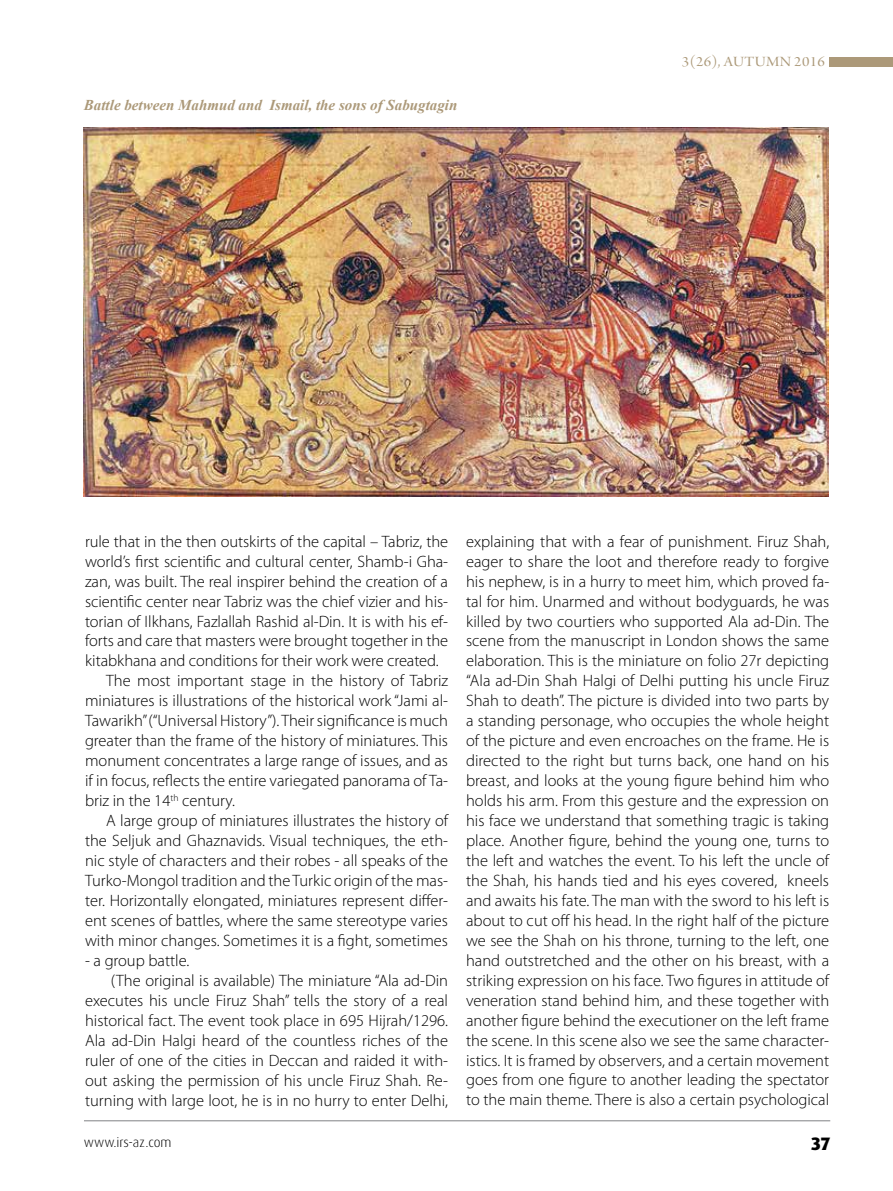
<style>
.page{position:relative;width:893px;height:1191px;background:#fff}
.page>*{position:absolute;margin:0;border:0;box-sizing:border-box;transform-origin:0 0}
.t1{font:800 18px "Dax Pro";color:#000}
.t2{font:300 16.5px/20px "Myriad Pro";color:#000;text-align:justify}
.t3{font:italic 700 15px "Times New Roman";color:#ac9979}
.t4{font:15px "Arno Pro Display";letter-spacing:.02em;color:#ac9979;scale:1.1 1}
.t5{font:300 13.5px "Dax Pro";color:#000}
</style>
<div class="page">
<hr style="left:84px;top:1120px;width:746px;height:1px;background:#808285">
<div style="left:829px;top:57px;width:64px;height:9px;background:#ac9979"></div>
<img style="left:84px;top:128px;width:744px;height:369px">
<p class="t3" style="left:84px;top:94px;width:375px">Battle between Mahmud and Ismail, the sons of Sabugtagin</p>
<p class="t4" style="left:682px;top:53px;width:132px">3(26), AUTUMN 2016</p>
<p class="t2" style="left:85px;top:531px;width:365px">rule that in the then outskirts of the capital – Tabriz, the</p>
<p class="t2" style="left:85px;top:551px;width:365px">world’s first scientific and cultural center, Shamb-i Gha-</p>
<p class="t2" style="left:85px;top:571px;width:365px">zan, was built. The real inspirer behind the creation of a</p>
<p class="t2" style="left:85px;top:591px;width:365px">scientific center near Tabriz was the chief vizier and his-</p>
<p class="t2" style="left:85px;top:611px;width:365px">torian of Ilkhans, Fazlallah Rashid al-Din. It is with his ef-</p>
<p class="t2" style="left:85px;top:631px;width:365px">forts and care that masters were brought together in the</p>
<p class="t2" style="left:85px;top:651px;width:355px">kitabkhana and conditions for their work were created.</p>
<p class="t2" style="left:106px;top:671px;width:343px">The most important stage in the history of Tabriz</p>
<p class="t2" style="left:85px;top:691px;width:365px">miniatures is illustrations of the historical work “Jami al-</p>
<p class="t2" style="left:85px;top:711px;width:365px">Tawarikh” (“Universal History”). Their significance is much</p>
<p class="t2" style="left:85px;top:731px;width:365px">greater than the frame of the history of miniatures. This</p>
<p class="t2" style="left:85px;top:751px;width:365px">monument concentrates a large range of issues, and as</p>
<p class="t2" style="left:85px;top:771px;width:365px">if in focus, reflects the entire variegated panorama of Ta-</p>
<p class="t2" style="left:85px;top:791px;width:152px">briz in the 14<sup>th</sup> century.</p>
<p class="t2" style="left:106px;top:811px;width:343px">A large group of miniatures illustrates the history of</p>
<p class="t2" style="left:85px;top:831px;width:365px">the Seljuk and Ghaznavids. Visual techniques, the eth-</p>
<p class="t2" style="left:85px;top:851px;width:365px">nic style of characters and their robes - all speaks of the</p>
<p class="t2" style="left:85px;top:870px;width:365px">Turko-Mongol tradition and the Turkic origin of the mas-</p>
<p class="t2" style="left:85px;top:890px;width:365px">ter. Horizontally elongated, miniatures represent differ-</p>
<p class="t2" style="left:85px;top:910px;width:365px">ent scenes of battles, where the same stereotype varies</p>
<p class="t2" style="left:85px;top:930px;width:365px">with minor changes. Sometimes it is a fight, sometimes</p>
<p class="t2" style="left:85px;top:950px;width:106px">- a group battle.</p>
<p class="t2" style="left:111px;top:970px;width:339px">(The original is available) The miniature “Ala ad-Din</p>
<p class="t2" style="left:85px;top:990px;width:365px">executes his uncle Firuz Shah” tells the story of a real</p>
<p class="t2" style="left:85px;top:1010px;width:365px">historical fact. The event took place in 695 Hijrah/1296.</p>
<p class="t2" style="left:85px;top:1030px;width:364px">Ala ad-Din Halgi heard of the countless riches of the</p>
<p class="t2" style="left:85px;top:1050px;width:365px">ruler of one of the cities in Deccan and raided it with-</p>
<p class="t2" style="left:85px;top:1070px;width:365px">out asking the permission of his uncle Firuz Shah. Re-</p>
<p class="t2" style="left:85px;top:1090px;width:365px">turning with large loot, he is in no hurry to enter Delhi,</p>
<p class="t2" style="left:466px;top:531px;width:365px">explaining that with a fear of punishment. Firuz Shah, eager to share the loot and therefore ready to forgive his nephew, is in a hurry to meet him, which proved fa&shy;tal for him. Unarmed and without bodyguards, he was killed by two courtiers who supported Ala ad-Din. The scene from the manuscript in London shows the same elaboration. This is the miniature on folio 27r depicting “Ala ad-Din Shah Halgi of Delhi putting his uncle Firuz Shah to death”. The picture is divided into two parts by a standing personage, who occupies the whole height of the picture and even encroaches on the frame. He is directed to the right but turns back, one hand on his breast, and looks at the young figure behind him who holds his arm. From this gesture and the expression on his face we understand that something tragic is taking place. Another figure, behind the young one, turns to the left and watches the event. To his left the uncle of the Shah, his hands tied and his eyes covered, kneels and awaits his fate. The man with the sword to his left is about to cut off his head. In the right half of the picture we see the Shah on his throne, turning to the left, one hand outstretched and the other on his breast, with a striking expression on his face. Two figures in attitude of veneration stand behind him, and these together with another figure behind the executioner on the left frame the scene. In this scene also we see the same character&shy;istics. It is framed by observers, and a certain movement goes from one figure to another leading the spectator to the main theme. There is also a certain psychological</p>
<p class="t5" style="left:84px;top:1133px;width:89px">www.irs-az.com</p>
<p class="t1" style="left:811px;top:1131px;width:21px">37</p>
</div>
